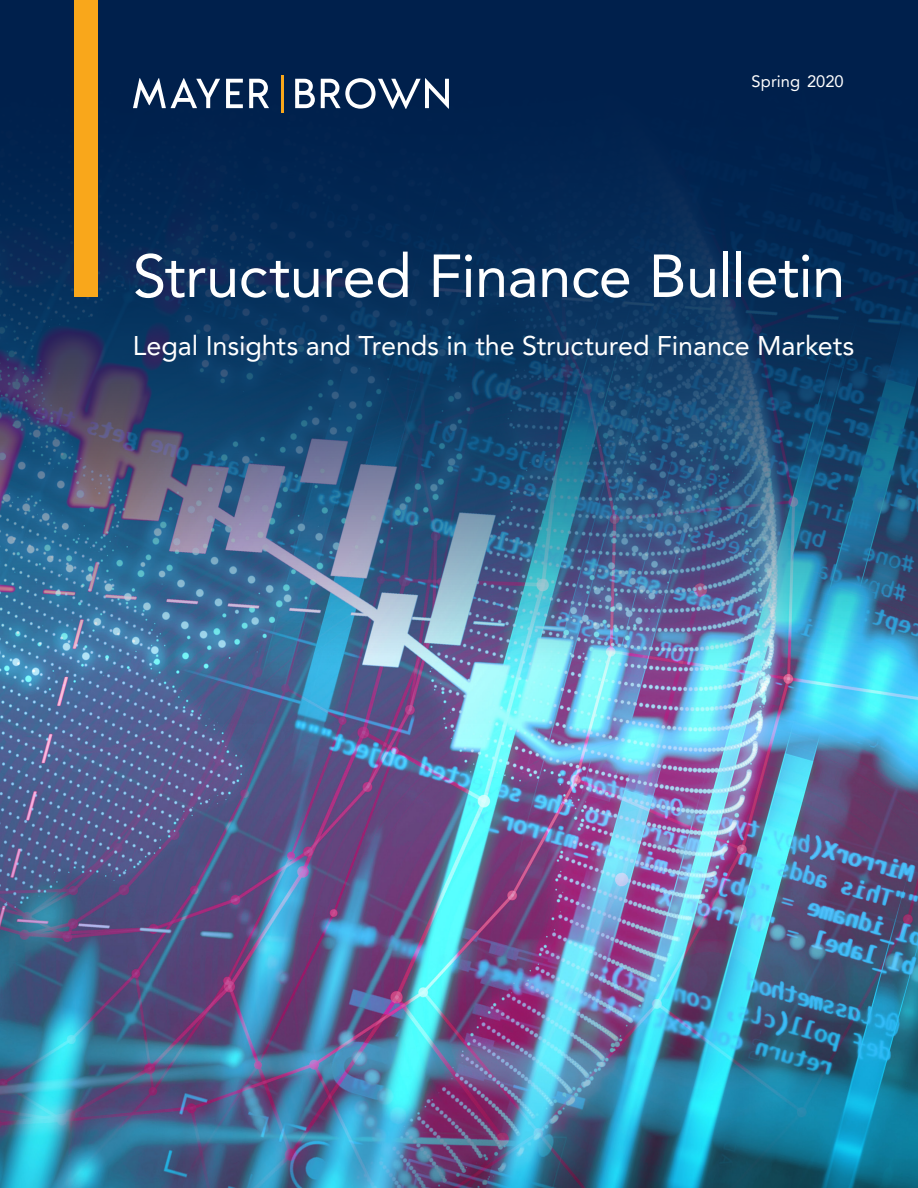
<style>
.page{position:relative;width:918px;height:1188px;background:#fff}
.page>*{position:absolute;margin:0;border:0;box-sizing:border-box;transform-origin:0 0}
.Brochure_Title_Mediu{font:60px "Avenir LT Pro";letter-spacing:-.01em;color:#fff}
.Subtitle{font:27px "Avenir LT Pro";letter-spacing:-.005em;color:#fff}
.Document_name{font:16.5px "Avenir LT Pro";color:#fff}
</style>
<div class="page">
<img style="left:0;top:739px;width:918px;height:449px">
<img style="left:0;top:724px;width:918px;height:15px">
<img style="left:0;top:0;width:918px;height:724px">
<div style="left:74px;top:0;width:24px;height:297px;background:#f9a71b"></div>
<svg style="left:133px;top:78px;width:87px;height:30px"></svg>
<svg style="left:226px;top:79px;width:17px;height:29px"></svg>
<svg style="left:249px;top:79px;width:20px;height:29px"></svg>
<svg style="left:295px;top:79px;width:20px;height:29px"></svg>
<svg style="left:321px;top:78px;width:128px;height:31px"></svg>
<hr style="left:281px;top:75px;width:2px;height:37px;background:#f9a71b">
<p class="Document_name" style="left:752px;top:71px;width:94px">Spring 2020</p>
<p class="Brochure_Title_Mediu" style="left:133px;top:239px;width:714px">Structured Finance Bulletin</p>
<p class="Subtitle" style="left:133px;top:329px;width:723px">Legal Insights and Trends in the Structured Finance Markets</p>
</div>
